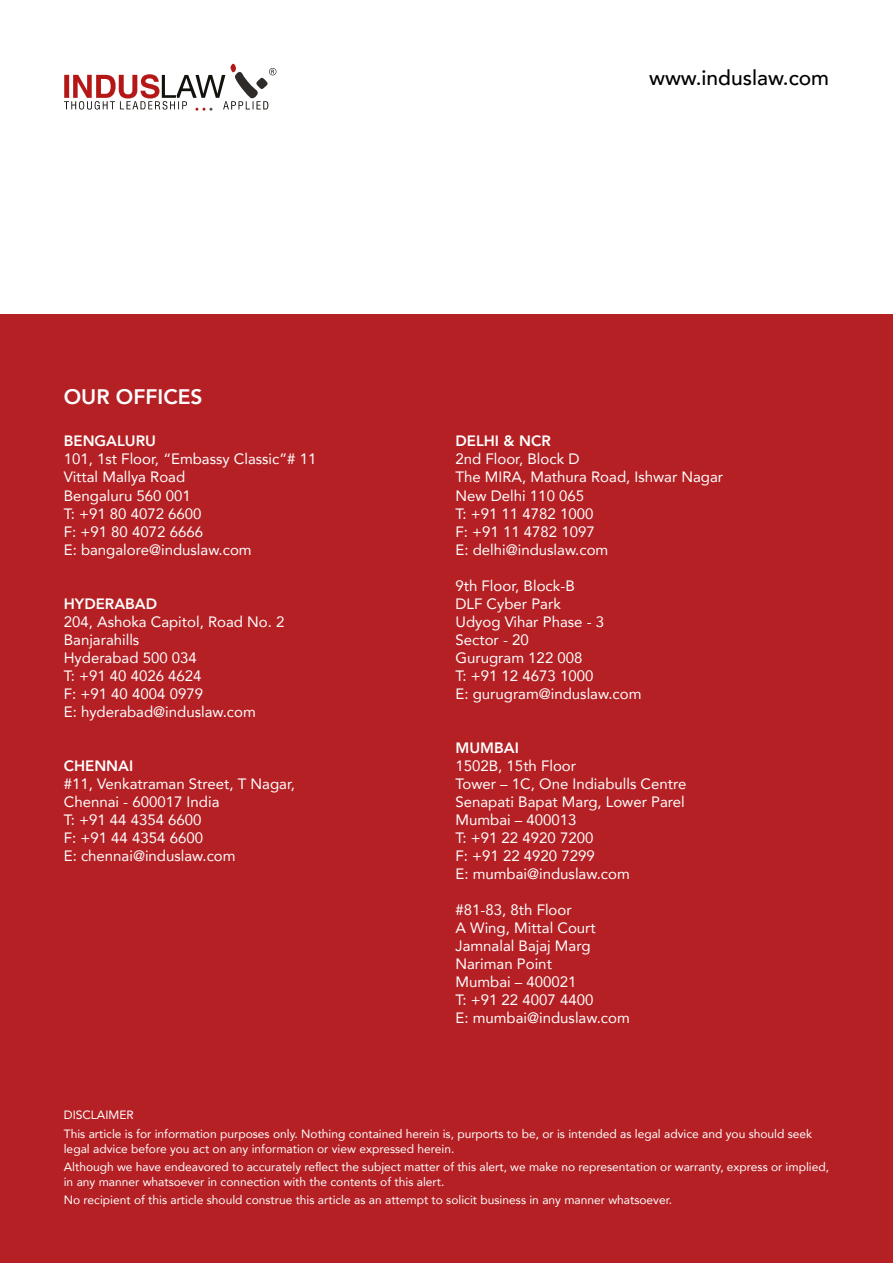
<style>
.page{position:relative;width:893px;height:1263px;background:#fff}
.page>*{position:absolute;margin:0;border:0;box-sizing:border-box;transform-origin:0 0}
.t1{font:500 21px "Avenir";color:#000}
.t2{font:800 21px "Avenir";color:#fff}
.t3{font:15px/18px "Avenir";color:#fff}
.t4{font:800 15px "Avenir";color:#fff}
.t5{font:12px/18.6px "Avenir";color:#fff}
</style>
<div class="page">
<div style="left:230px;top:64px;width:6px;height:8px;background:#b51717;border-radius:50%"></div>
<svg style="left:64px;top:68px;width:212px;height:43px"></svg>
<div style="left:0;top:315px;width:893px;height:948px;background:#b42024"></div>
<h1 class="t2" style="left:64px;top:380px;width:140px">OUR OFFICES</h1>
<p class="t4" style="left:64px;top:430px;width:94px">BENGALURU</p>
<p class="t3" style="left:64px;top:450px;width:254px">101, 1st Floor, “Embassy Classic”# 11<br>Vittal Mallya Road<br>Bengaluru 560 001<br>T: +91 80 4072 6600<br>F: +91 80 4072 6666<br>E: bangalore@induslaw.com</p>
<p class="t4" style="left:64px;top:592px;width:95px">HYDERABAD</p>
<p class="t3" style="left:64px;top:612px;width:222px">204, Ashoka Capitol, Road No. 2<br>Banjarahills<br>Hyderabad 500 034<br>T: +91 40 4026 4624<br>F: +91 40 4004 0979<br>E: hyderabad@induslaw.com</p>
<p class="t4" style="left:64px;top:754px;width:71px">CHENNAI</p>
<p class="t3" style="left:64px;top:774px;width:233px">#11, Venkatraman Street, T Nagar,<br>Chennai - 600017 India<br>T: +91 44 4354 6600<br>F: +91 44 4354 6600<br>E: chennai@induslaw.com</p>
<h1 class="t1" style="left:649px;top:59px;width:182px">www.induslaw.com</h1>
<p class="t4" style="left:455px;top:430px;width:97px">DELHI &amp; NCR</p>
<p class="t3" style="left:455px;top:450px;width:269px">2nd Floor, Block D<br>The MIRA, Mathura Road, Ishwar Nagar<br>New Delhi 110 065<br>T: +91 11 4782 1000<br>F: +91 11 4782 1097<br>E: delhi@induslaw.com</p>
<p class="t3" style="left:455px;top:576px;width:187px">9th Floor, Block-B<br>DLF Cyber Park<br>Udyog Vihar Phase - 3<br>Sector - 20<br>Gurugram 122 008<br>T: +91 12 4673 1000<br>E: gurugram@induslaw.com</p>
<p class="t4" style="left:455px;top:736px;width:65px">MUMBAI</p>
<p class="t3" style="left:455px;top:756px;width:232px">1502B, 15th Floor<br>Tower – 1C, One Indiabulls Centre<br>Senapati Bapat Marg, Lower Parel<br>Mumbai – 400013<br>T: +91 22 4920 7200<br>F: +91 22 4920 7299<br>E: mumbai@induslaw.com</p>
<p class="t3" style="left:455px;top:900px;width:176px">#81-83, 8th Floor<br>A Wing, Mittal Court<br>Jamnalal Bajaj Marg<br>Nariman Point<br>Mumbai – 400021<br>T: +91 22 4007 4400<br>E: mumbai@induslaw.com</p>
<p class="t5" style="left:64px;top:1106px;width:750px">DISCLAIMER<br>This article is for information purposes only. Nothing contained herein is, purports to be, or is intended as legal advice and you should seek</p>
<p class="t5" style="left:64px;top:1139px;width:767px">legal advice before you act on any information or view expressed herein.<br>Although we have endeavored to accurately reflect the subject matter of this alert, we make no representation or warranty, express or implied,</p>
<p class="t5" style="left:64px;top:1172px;width:610px">in any manner whatsoever in connection with the contents of this alert.<br>No recipient of this article should construe this article as an attempt to solicit business in any manner whatsoever.</p>
</div>
